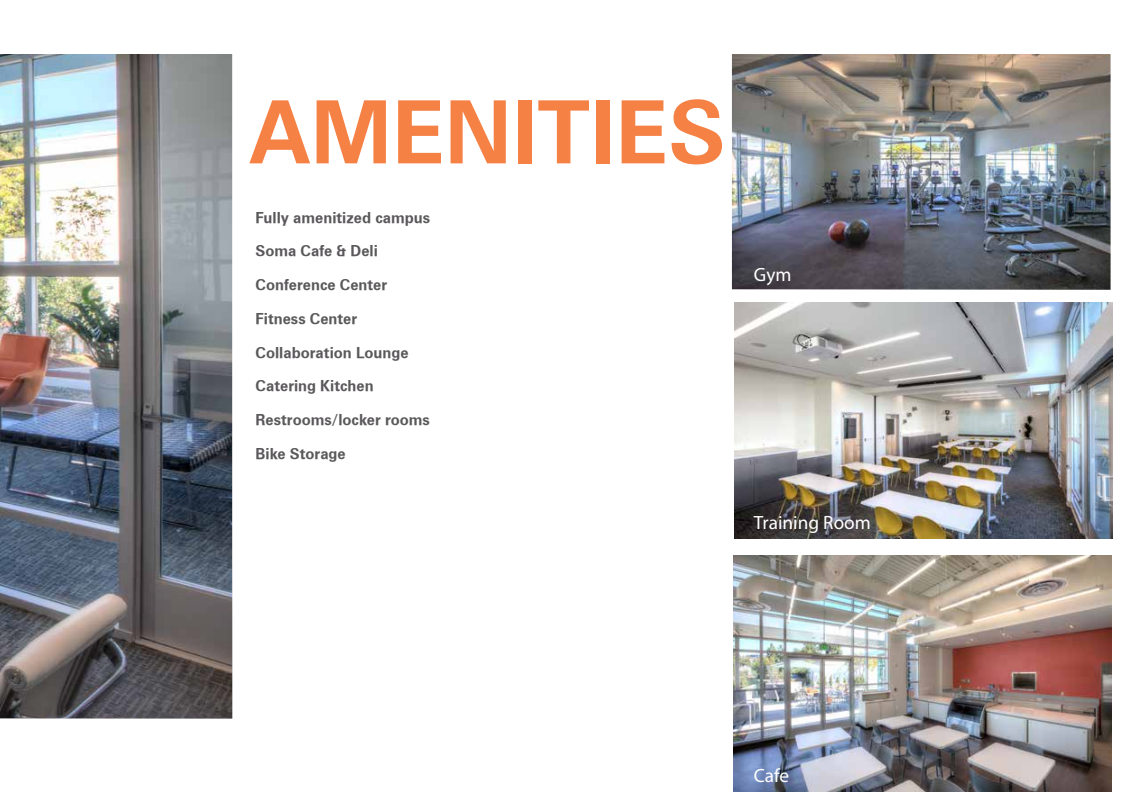
<style>
.page{position:relative;width:1125px;height:810px;background:#fff}
.page>*{position:absolute;margin:0;border:0;box-sizing:border-box;transform-origin:0 0}
.t1{font:87.5px "Zurich Bold BT";color:#f58145}
.t2{font:19.25px "Myriad Pro";color:#fff}
.t3{font:15px "Zurich Bold BT";color:#5a585a}
</style>
<div class="page">
<img style="left:734px;top:303px;width:378px;height:236px">
<img style="left:0;top:54px;width:232px;height:508px">
<img style="left:732px;top:54px;width:379px;height:236px">
<img style="left:734px;top:556px;width:377px;height:236px">
<svg style="left:0;top:562px;width:232px;height:157px;background:#626064"></svg>
<h1 class="t1" style="left:249px;top:79px;width:478px">AMENITIES</h1>
<p class="t3" style="left:256px;top:208px;width:176px">Fully amenitized campus</p>
<p class="t3" style="left:256px;top:242px;width:124px">Soma Cafe &amp; Deli</p>
<p class="t3" style="left:256px;top:276px;width:133px">Conference Center</p>
<p class="t3" style="left:256px;top:310px;width:103px">Fitness Center</p>
<p class="t3" style="left:256px;top:343px;width:154px">Collaboration Lounge</p>
<p class="t3" style="left:256px;top:377px;width:120px">Catering Kitchen</p>
<p class="t3" style="left:256px;top:411px;width:176px">Restrooms/locker rooms</p>
<p class="t3" style="left:256px;top:445px;width:92px">Bike Storage</p>
<p class="t2" style="left:754px;top:263px;width:39px">Gym</p>
<p class="t2" style="left:754px;top:511px;width:118px">Training Room</p>
<p class="t2" style="left:754px;top:763px;width:37px">Cafe</p>
</div>
